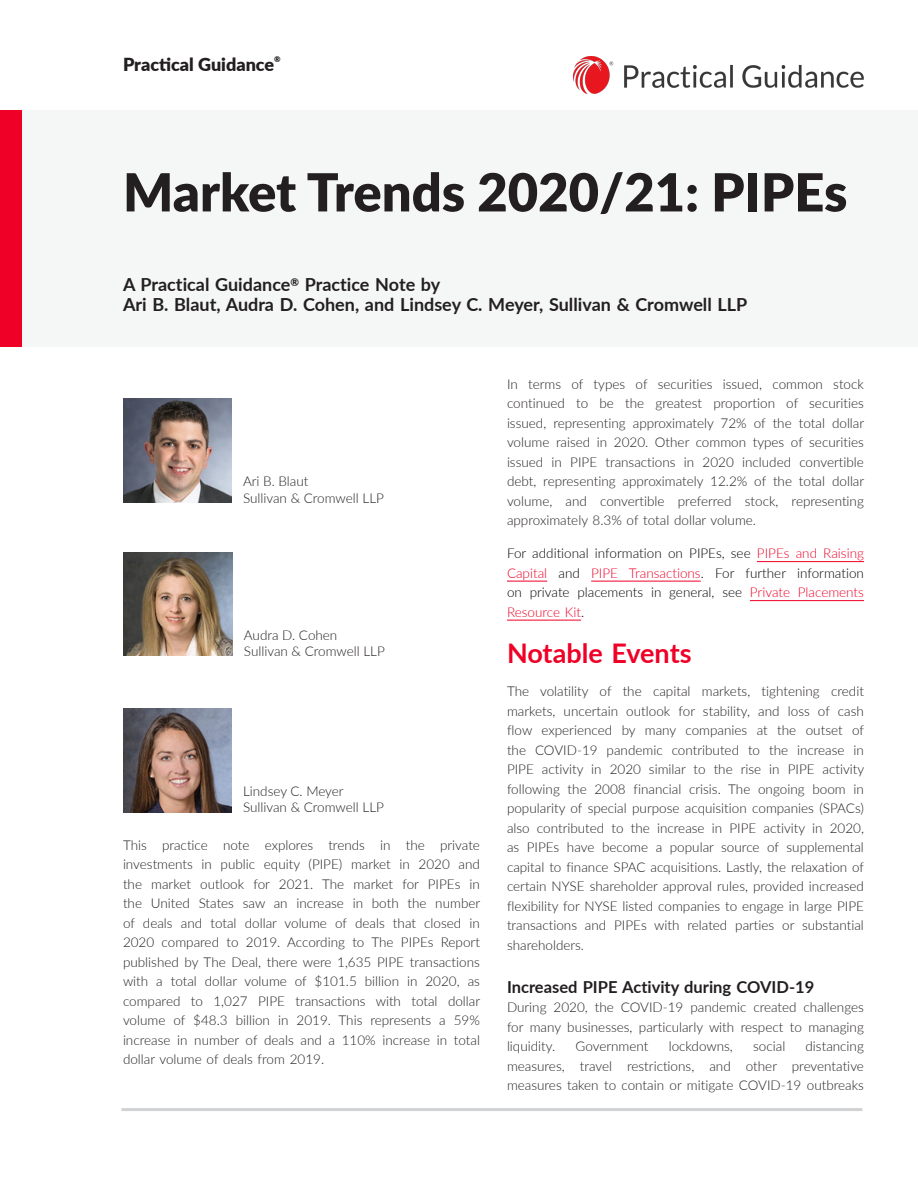
<style>
.page{position:relative;width:918px;height:1188px;background:#fff}
.page>*{position:absolute;margin:0;border:0;box-sizing:border-box;transform-origin:0 0}
.t1{font:900 52.5px "Lato";color:#231f20}
.Subheading__Red_Bold{font:700 27px "Lato";color:#ef0027}
.t2{font:700 18px/19.5px "Lato";color:#231f20}
.t3{font:900 18px "Lato";color:#231f20}
.Sub-subheading__blac{font:700 16.5px "Lato";color:#231f20}
.Body{font:300 13.5px/19.5px "Lato";color:#231f20;text-align:justify}
.Body-2{font:300 13.5px/19.5px "Lato";color:#000;text-align:justify}
.t4{font:900 7.8px "Lato";color:#231f20}
.s1{color:#ef0027}
</style>
<div class="page">
<div style="left:0;top:110px;width:918px;height:237px;background:#f5f6f6"></div>
<div style="left:0;top:110px;width:22px;height:237px;background:#ef0027"></div>
<img style="left:123px;top:399px;width:108px;height:104px">
<img style="left:124px;top:553px;width:108px;height:103px">
<img style="left:123px;top:708px;width:108px;height:104px">
<img style="left:574px;top:57px;width:290px;height:36px">
<hr style="left:121px;top:1108px;width:741px;height:3px;background:#d1d2d4">
<hr style="left:757px;top:561px;width:107px;height:1px;background:#ef0027">
<hr style="left:507px;top:581px;width:40px;height:1px;background:#ef0027">
<hr style="left:591px;top:581px;width:110px;height:1px;background:#ef0027">
<hr style="left:750px;top:600px;width:114px;height:1px;background:#ef0027">
<hr style="left:507px;top:620px;width:74px;height:1px;background:#ef0027">
<h3 class="t3" style="left:123px;top:51px;width:153px">Practical Guidance</h3>
<p class="t4" style="left:274px;top:54px;width:8px">®</p>
<h1 class="t1" style="left:123px;top:153px;width:726px">Market Trends 2020/21: PIPEs</h1>
<h3 class="t2" style="left:123px;top:274px;width:626px">A Practical Guidance<sup>®</sup> Practice Note by<br>Ari B. Blaut, Audra D. Cohen, and Lindsey C. Meyer, Sullivan &amp; Cromwell LLP</h3>
<p class="Body" style="left:243px;top:473px;width:143px;line-height:16.2px">Ari B. Blaut<br>Sullivan &amp; Cromwell LLP</p>
<p class="Body" style="left:244px;top:626px;width:143px;line-height:16.2px">Audra D. Cohen<br>Sullivan &amp; Cromwell LLP</p>
<p class="Body" style="left:243px;top:782px;width:143px;line-height:16.2px">Lindsey C. Meyer<br>Sullivan &amp; Cromwell LLP</p>
<p class="Body" style="left:123px;top:835px;width:359px">This practice note explores trends in the private investments in public equity (PIPE) market in 2020 and the market outlook for 2021. The market for PIPEs in the United States saw an increase in both the number of deals and total dollar volume of deals that closed in 2020 compared to 2019. According to The PIPEs Report published by The Deal, there were 1,635 PIPE transactions with a total dollar volume of $101.5 billion in 2020, as compared to 1,027 PIPE transactions with total dollar volume of $48.3 billion in 2019. This represents a 59% increase in number of deals and a 110% increase in total dollar volume of deals from 2019.</p>
<p class="Body" style="left:507px;top:374px;width:359px">In terms of types of securities issued, common stock continued to be the greatest proportion of securities issued, representing approximately 72% of the total dollar volume raised in 2020. Other common types of securities issued in PIPE transactions in 2020 included convertible debt, representing approximately 12.2% of the total dollar volume, and convertible preferred stock, representing approximately 8.3% of total dollar volume.</p>
<p class="Body-2" style="left:507px;top:543px;width:358px">For additional information on PIPEs, see <span class="s1">PIPEs and Raising Capital</span> and <span class="s1">PIPE Transactions</span>. For further information on private placements in general, see <span class="s1">Private Placements Resource Kit</span>.</p>
<p class="Subheading__Red_Bold" style="left:507px;top:634px;width:186px">Notable Events</p>
<p class="Body" style="left:507px;top:681px;width:359px">The volatility of the capital markets, tightening credit markets, uncertain outlook for stability, and loss of cash flow experienced by many companies at the outset of the COVID-19 pandemic contributed to the increase in PIPE activity in 2020 similar to the rise in PIPE activity following the 2008 financial crisis. The ongoing boom in popularity of special purpose acquisition companies (SPACs) also contributed to the increase in PIPE activity in 2020, as PIPEs have become a popular source of supplemental capital to finance SPAC acquisitions. Lastly, the relaxation of certain NYSE shareholder approval rules, provided increased flexibility for NYSE listed companies to engage in large PIPE transactions and PIPEs with related parties or substantial shareholders.</p>
<p class="Sub-subheading__blac" style="left:507px;top:974px;width:309px">Increased PIPE Activity during COVID-19</p>
<p class="Body" style="left:507px;top:997px;width:358px">During 2020, the COVID-19 pandemic created challenges for many businesses, particularly with respect to managing liquidity.</p>
<p class="Body" style="left:507px;top:1036px;width:358px;text-indent:299px">distancing measures, travel restrictions, and other preventative measures taken to contain or mitigate COVID-19 outbreaks</p>
<p class="Body" style="left:576px;top:1036px;width:74px">Government</p>
<p class="Body" style="left:669px;top:1036px;width:66px">lockdowns,</p>
<p class="Body" style="left:753px;top:1036px;width:34px">social</p>
</div>
